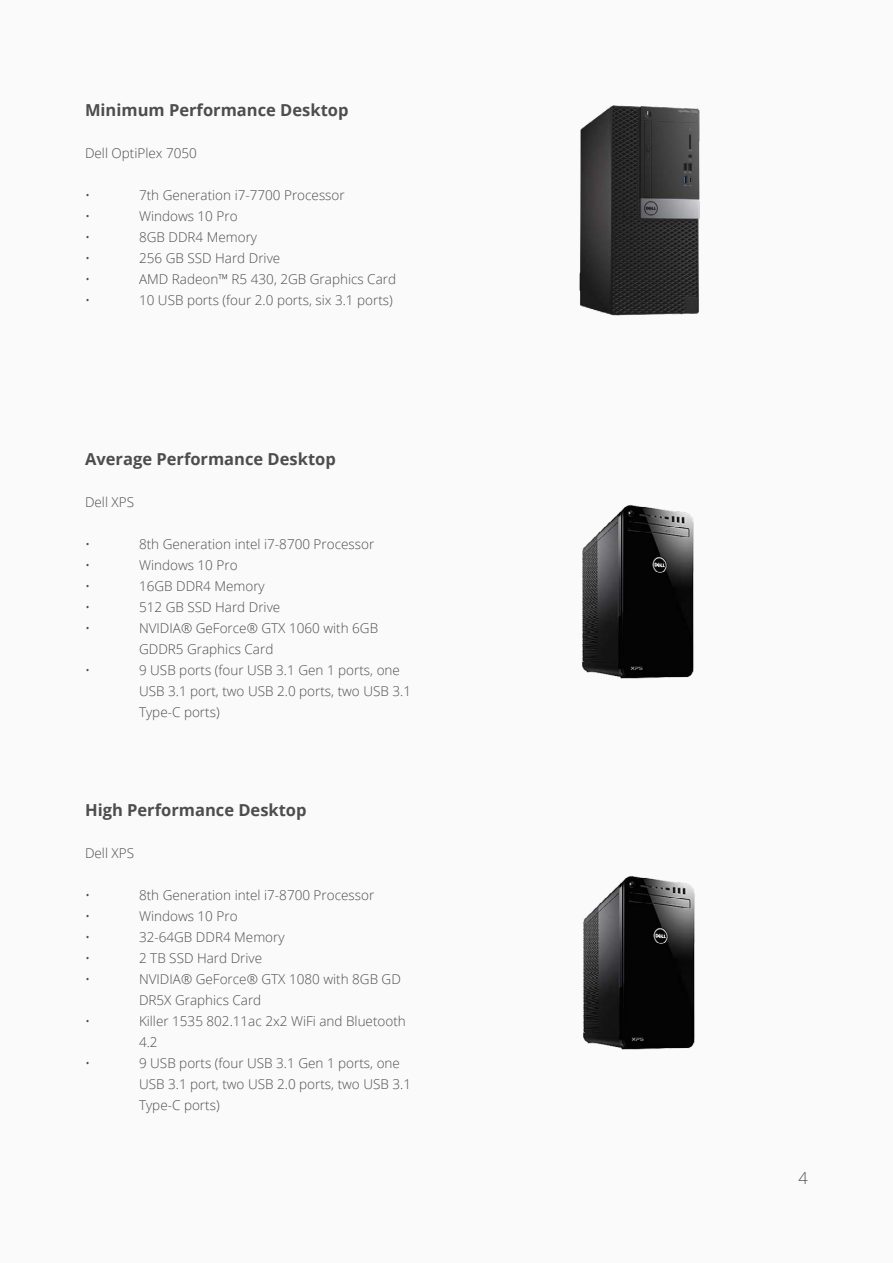
<style>
.page{position:relative;width:893px;height:1263px;background:#fafafa}
.page>*{position:absolute;margin:0;border:0;box-sizing:border-box;transform-origin:0 0}
.Table_text{font:700 16.5px "Open Sans";color:#4d4d4d}
.Table_headline_bold{font:700 16.5px "Open Sans";color:#4d4d4d}
.t1{font:300 16.5px "Open Sans";color:#4d4d4d}
.Table_text-2{font:300 13.5px/21px "Open Sans";color:#4d4d4d}
.Table_headline_bold-2{font:300 13.5px "Open Sans";color:#4d4d4d}
</style>
<div class="page">
<img style="left:579px;top:105px;width:121px;height:211px">
<img style="left:582px;top:504px;width:112px;height:175px">
<img style="left:583px;top:875px;width:112px;height:175px">
<p class="Table_headline_bold" style="left:85px;top:98px;width:265px">Minimum Performance Desktop</p>
<p class="Table_headline_bold-2" style="left:85px;top:144px;width:113px">Dell OptiPlex 7050</p>
<p class="Table_headline_bold-2" style="left:85px;top:186px;width:7px">•</p>
<p class="Table_headline_bold-2" style="left:139px;top:186px;width:207px">7th Generation i7-7700 Processor</p>
<p class="Table_headline_bold-2" style="left:85px;top:207px;width:7px">•</p>
<p class="Table_headline_bold-2" style="left:139px;top:207px;width:100px">Windows 10 Pro</p>
<p class="Table_headline_bold-2" style="left:85px;top:228px;width:7px">•</p>
<p class="Table_headline_bold-2" style="left:139px;top:228px;width:120px">8GB DDR4 Memory</p>
<p class="Table_headline_bold-2" style="left:85px;top:249px;width:7px">•</p>
<p class="Table_headline_bold-2" style="left:139px;top:249px;width:143px">256 GB SSD Hard Drive</p>
<p class="Table_headline_bold-2" style="left:85px;top:270px;width:7px">•</p>
<p class="Table_headline_bold-2" style="left:139px;top:270px;width:259px">AMD Radeon™ R5 430, 2GB Graphics Card</p>
<p class="Table_headline_bold-2" style="left:85px;top:291px;width:7px">•</p>
<p class="Table_headline_bold-2" style="left:139px;top:291px;width:255px">10 USB ports (four 2.0 ports, six 3.1 ports)</p>
<p class="Table_text" style="left:85px;top:447px;width:252px">Average Performance Desktop</p>
<p class="Table_text-2" style="left:85px;top:491px;width:51px">Dell XPS</p>
<p class="Table_text-2" style="left:85px;top:533px;width:7px">•</p>
<p class="Table_text-2" style="left:139px;top:533px;width:237px">8th Generation intel i7-8700 Processor</p>
<p class="Table_text-2" style="left:85px;top:554px;width:7px">•</p>
<p class="Table_text-2" style="left:139px;top:554px;width:100px">Windows 10 Pro</p>
<p class="Table_text-2" style="left:85px;top:575px;width:7px">•</p>
<p class="Table_text-2" style="left:139px;top:575px;width:127px">16GB DDR4 Memory</p>
<p class="Table_text-2" style="left:85px;top:596px;width:7px">•</p>
<p class="Table_text-2" style="left:139px;top:596px;width:143px">512 GB SSD Hard Drive</p>
<p class="Table_text-2" style="left:85px;top:617px;width:7px">•</p>
<p class="Table_text-2" style="left:139px;top:617px;width:241px">NVIDIA® GeForce® GTX 1060 with 6GB<br>GDDR5 Graphics Card</p>
<p class="Table_text-2" style="left:85px;top:659px;width:7px">•</p>
<p class="Table_text-2" style="left:139px;top:659px;width:273px">9 USB ports (four USB 3.1 Gen 1 ports, one<br>USB 3.1 port, two USB 2.0 ports, two USB 3.1<br>Type-C ports)</p>
<p class="Table_text" style="left:85px;top:798px;width:223px">High Performance Desktop</p>
<p class="Table_text-2" style="left:85px;top:842px;width:51px">Dell XPS</p>
<p class="Table_text-2" style="left:85px;top:884px;width:7px">•</p>
<p class="Table_text-2" style="left:139px;top:884px;width:237px">8th Generation intel i7-8700 Processor</p>
<p class="Table_text-2" style="left:85px;top:905px;width:7px">•</p>
<p class="Table_text-2" style="left:139px;top:905px;width:100px">Windows 10 Pro</p>
<p class="Table_text-2" style="left:85px;top:926px;width:7px">•</p>
<p class="Table_text-2" style="left:139px;top:926px;width:147px">32-64GB DDR4 Memory</p>
<p class="Table_text-2" style="left:85px;top:947px;width:7px">•</p>
<p class="Table_text-2" style="left:139px;top:947px;width:125px">2 TB SSD Hard Drive</p>
<p class="Table_text-2" style="left:85px;top:968px;width:7px">•</p>
<p class="Table_text-2" style="left:139px;top:968px;width:263px">NVIDIA® GeForce® GTX 1080 with 8GB GD<br>DR5X Graphics Card</p>
<p class="Table_text-2" style="left:85px;top:1010px;width:7px">•</p>
<p class="Table_text-2" style="left:139px;top:1010px;width:268px">Killer 1535 802.11ac 2x2 WiFi and Bluetooth<br>4.2</p>
<p class="Table_text-2" style="left:85px;top:1052px;width:7px">•</p>
<p class="Table_text-2" style="left:139px;top:1052px;width:273px">9 USB ports (four USB 3.1 Gen 1 ports, one<br>USB 3.1 port, two USB 2.0 ports, two USB 3.1<br>Type-C ports)</p>
<p class="t1" style="left:798px;top:1167px;width:11px">4</p>
</div>
